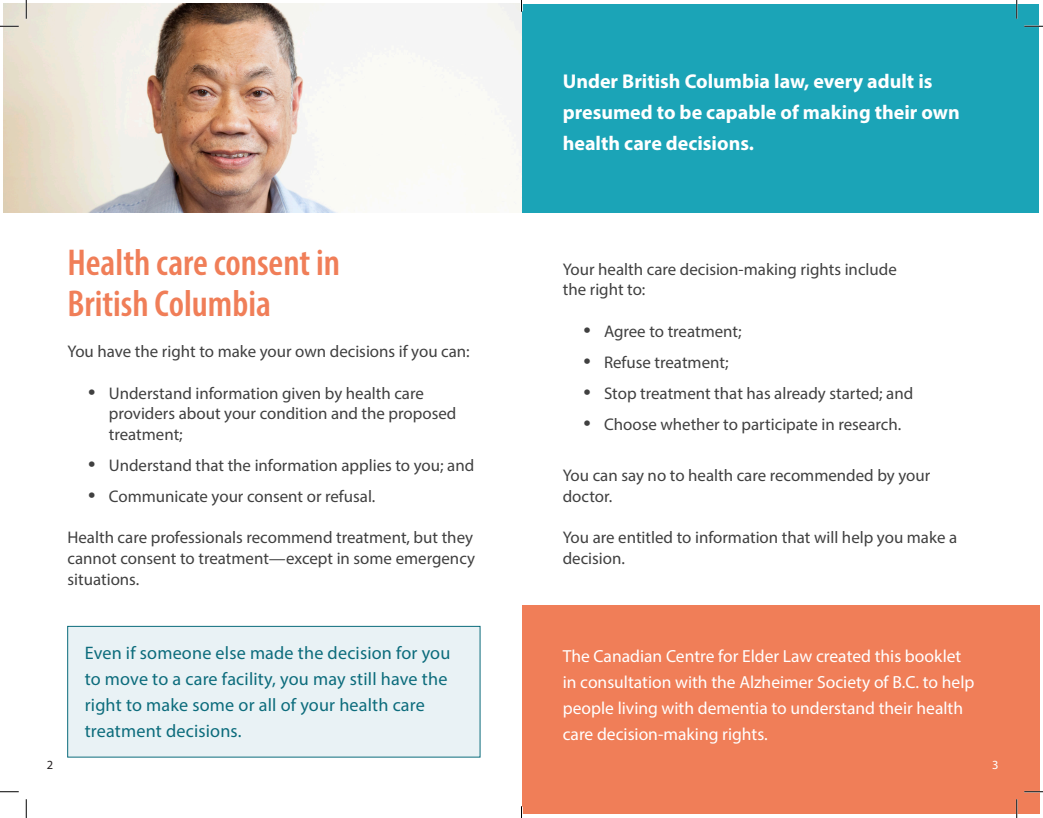
<style>
.page{position:relative;width:1043px;height:818px;background:#fff}
.page>*{position:absolute;margin:0;border:0;box-sizing:border-box;transform-origin:0 0}
.Heading_2{font:600 condensed 37.5px/41.4px "Myriad Pro";color:#f07e58}
.Top_Emphasis{font:700 20px/31px "Myriad Pro";color:#fff}
.Highlight_2{font:18.12px/25.9px "Myriad Pro";letter-spacing:.01em;color:#0c6c7c}
.Highlight_1{font:17.5px/25.9px "Myriad Pro";color:#fff}
.Body_Text{font:16.88px/20.6px "Myriad Pro";color:#404040}
.Folio{font:12.5px "Myriad Pro";color:#231f20}
.Folio-2{font:12.5px "Myriad Pro";color:#fff}
.s1{font-size:26.25px}
</style>
<div class="page">
<div style="left:522px;top:605px;width:517px;height:209px;background:#f07e58"></div>
<div style="left:521px;top:4px;width:517px;height:208px;background:#1ba4b7"></div>
<img style="left:4px;top:4px;width:517px;height:208px">
<div style="left:68px;top:626px;width:412px;height:131px;background:#e9f2f5"></div>
<div style="left:67px;top:626px;width:413px;height:131px;border:1px solid #0c6c7c"></div>
<svg style="left:0;top:25px;width:19px;height:2px"></svg>
<svg style="left:1024px;top:25px;width:18px;height:2px"></svg>
<svg style="left:0;top:791px;width:19px;height:1px"></svg>
<svg style="left:1024px;top:790px;width:18px;height:2px"></svg>
<svg style="left:25px;top:0;width:2px;height:19px"></svg>
<svg style="left:25px;top:799px;width:2px;height:19px"></svg>
<svg style="left:1016px;top:0;width:1px;height:19px"></svg>
<svg style="left:1016px;top:799px;width:1px;height:19px"></svg>
<svg style="left:520px;top:0;width:2px;height:11px"></svg>
<svg style="left:521px;top:806px;width:1px;height:12px"></svg>
<p class="Top_Emphasis" style="left:562px;top:65px;width:398px">Under British Columbia law, every adult is presumed to be capable of making their own health care decisions.</p>
<p class="Heading_2" style="left:68px;top:241px;width:274px">Health care consent in<br>British Columbia</p>
<p class="Body_Text" style="left:68px;top:341px;width:404px">You have the right to make your own decisions if you can:</p>
<p class="Body_Text" style="left:562px;top:258px;width:335px">Your health care decision-making rights include the right to:</p>
<p class="Body_Text" style="left:583px;top:320px;width:160px"><span class="s1">•</span> Agree to treatment;</p>
<p class="Body_Text" style="left:583px;top:351px;width:147px"><span class="s1">•</span> Refuse treatment;</p>
<p class="Body_Text" style="left:583px;top:382px;width:331px"><span class="s1">•</span> Stop treatment that has already started; and</p>
<p class="Body_Text" style="left:583px;top:413px;width:319px"><span class="s1">•</span> Choose whether to participate in research.</p>
<p class="Body_Text" style="left:562px;top:465px;width:369px">You can say no to health care recommended by your doctor.</p>
<p class="Body_Text" style="left:109px;top:382px;width:349px;text-indent:-21px"><span class="s1">•</span> Understand information given by health care providers about your condition and the proposed treatment;</p>
<p class="Body_Text" style="left:88px;top:455px;width:387px"><span class="s1">•</span> Understand that the information applies to you; and</p>
<p class="Body_Text" style="left:88px;top:486px;width:289px"><span class="s1">•</span> Communicate your consent or refusal.</p>
<p class="Body_Text" style="left:67px;top:527px;width:409px">Health care professionals recommend treatment, but they cannot consent to treatment—except in some emergency situations.</p>
<p class="Body_Text" style="left:562px;top:527px;width:396px">You are entitled to information that will help you make a decision.</p>
<p class="Highlight_2" style="left:85px;top:639px;width:367px">Even if someone else made the decision for you to move to a care facility, you may still have the right to make some or all of your health care treatment decisions.</p>
<p class="Highlight_1" style="left:562px;top:643px;width:413px">The Canadian Centre for Elder Law created this booklet in consultation with the Alzheimer Society of B.C. to help people living with dementia to understand their health care decision-making rights.</p>
<p class="Folio" style="left:47px;top:757px;width:8px">2</p>
<p class="Folio-2" style="left:992px;top:757px;width:8px">3</p>
</div>
